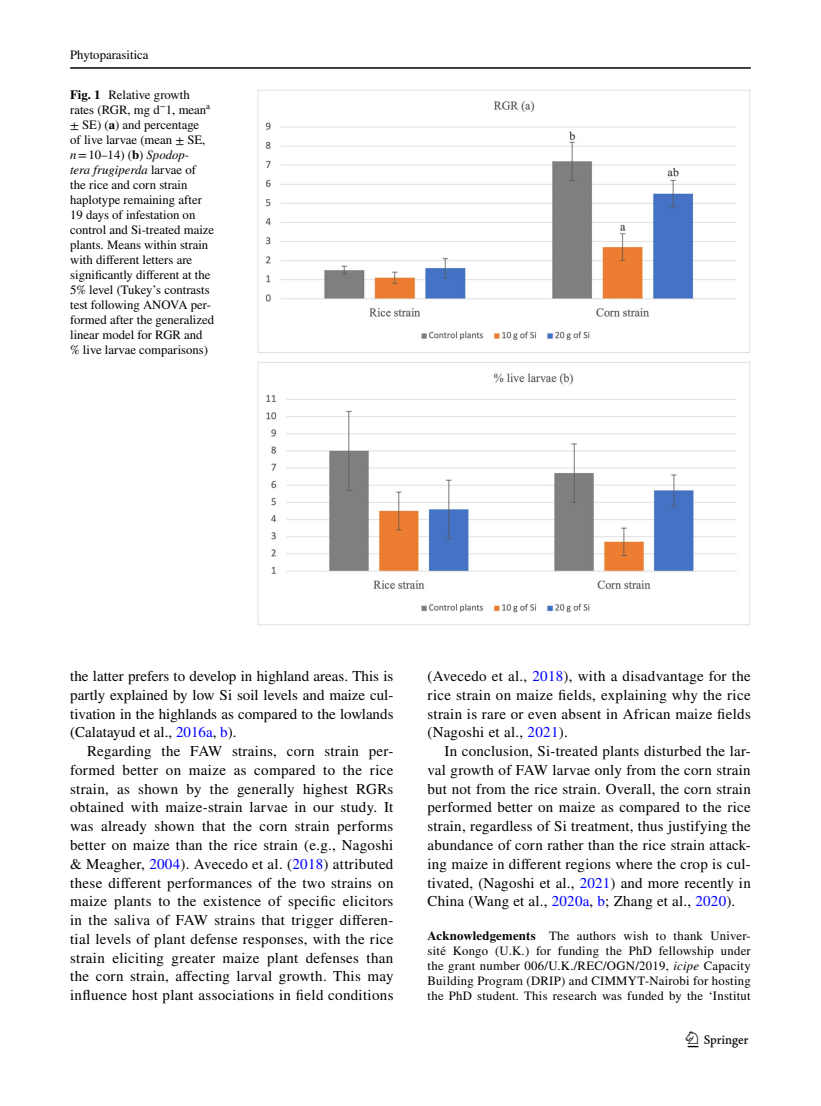
<style>
.page{position:relative;width:821px;height:1106px;background:#fff}
.page>*{position:absolute;margin:0;border:0;box-sizing:border-box;transform-origin:0 0}
.t1{font:22.5px "Springnew Regular 3";color:#000}
.t2{font:15px/18.8px "STIX";letter-spacing:.015em;color:#000;text-align:justify}
.t3{font:12.75px/15px "STIX";color:#000;text-align:justify}
.s1{font-weight:700}
.s2{font-style:italic}
.s3{color:#00f}
</style>
<div class="page">
<hr style="left:70px;top:67px;width:680px;height:2px;background:#000">
<img style="left:257px;top:89px;width:493px;height:536px">
<p class="t3" style="left:70px;top:48px;width:80px">Phytoparasitica</p>
<p class="t3" style="left:70px;top:88px;width:146px;text-align:left"><span class="s1">Fig. 1</span> Relative growth rates (RGR, mg d<sup>−</sup>1, mean<sup>a </sup>± SE) (<span class="s1">a</span>) and percentage<br>of live larvae (mean ± SE, <span class="s2">n</span>=10–14) (<span class="s1">b</span>) <span class="s2">Spodop-<br>tera frugiperda</span> larvae of the rice and corn strain haplotype remaining after<br>19 days of infestation on control and Si-treated maize plants. Means within strain with different letters are significantly different at the<br>5% level (Tukey’s contrasts test following ANOVA per&shy;formed after the generalized linear model for RGR and % live larvae comparisons)</p>
<p class="t2" style="left:70px;top:667px;width:325px">the latter prefers to develop in highland areas. This is partly explained by low Si soil levels and maize cul&shy;tivation in the highlands as compared to the lowlands (Calatayud et al., <span class="s3">2016a</span>, <span class="s3">b</span>).</p>
<p class="t2" style="left:70px;top:742px;width:325px;text-indent:17px">Regarding the FAW strains, corn strain per&shy;formed better on maize as compared to the rice strain, as shown by the generally highest RGRs obtained with maize-strain larvae in our study. It was already shown that the corn strain performs better on maize than the rice strain (e.g., Nagoshi &amp; Meagher, <span class="s3">2004</span>). Avecedo et al. (<span class="s3">2018</span>) attributed these different performances of the two strains on maize plants to the existence of specific elicitors in the saliva of FAW strains that trigger differen&shy;tial levels of plant defense responses, with the rice strain eliciting greater maize plant defenses than the corn strain, affecting larval growth. This may influence host plant associations in field conditions</p>
<p class="t2" style="left:427px;top:667px;width:325px">(Avecedo et al., <span class="s3">2018</span>), with a disadvantage for the rice strain on maize fields, explaining why the rice strain is rare or even absent in African maize fields (Nagoshi et al., <span class="s3">2021</span>).</p>
<p class="t2" style="left:427px;top:742px;width:325px;text-indent:17px">In conclusion, Si-treated plants disturbed the lar&shy;val growth of FAW larvae only from the corn strain but not from the rice strain. Overall, the corn strain performed better on maize as compared to the rice strain, regardless of Si treatment, thus justifying the abundance of corn rather than the rice strain attack&shy;ing maize in different regions where the crop is cul&shy;tivated, (Nagoshi et al., <span class="s3">2021</span>) and more recently in China (Wang et al., <span class="s3">2020a</span>, <span class="s3">b</span>; Zhang et al., <span class="s3">2020</span>).</p>
<p class="t3" style="left:427px;top:929px;width:325px"><span class="s1">Acknowledgements</span> The authors wish to thank Univer&shy;sité Kongo (U.K.) for funding the PhD fellowship under the grant number 006/U.K./REC/OGN/2019, <span class="s2">icipe</span> Capacity Building Program (DRIP) and CIMMYT-Nairobi for hosting the PhD student. This research was funded by the ‘Institut</p>
<h1 class="t1" style="left:687px;top:1031px;width:62px">1 3</h1>
</div>
